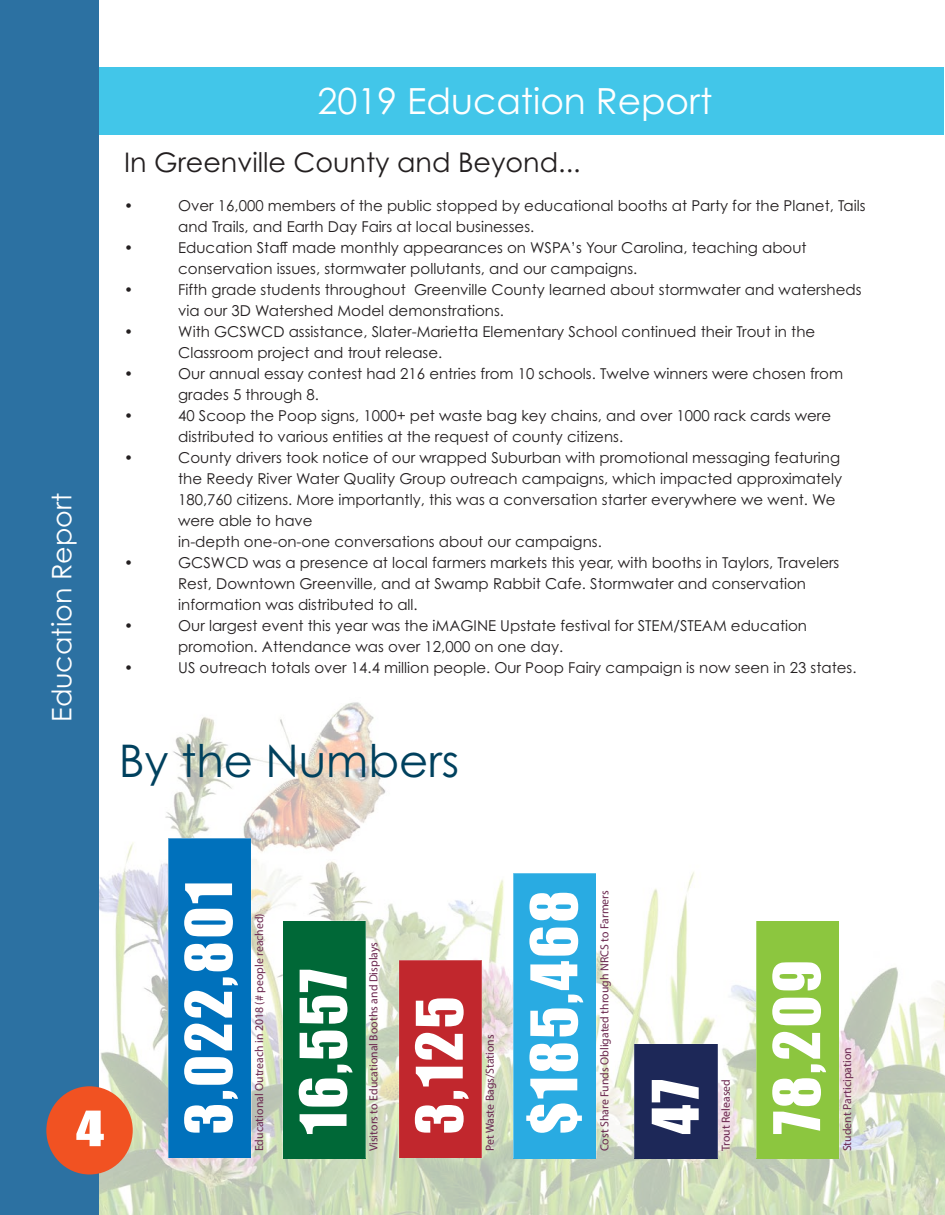
<style>
.page{position:relative;width:945px;height:1215px;background:#fff}
.page>*{position:absolute;margin:0;border:0;box-sizing:border-box;transform-origin:0 0}
.t1{font:59.4px "Impact";letter-spacing:.05em;color:#fff}
.t2{font:45px "Century Gothic Pro";color:#00415e}
.t3{font:45px "Impact";color:#fff;scale:1.25 1}
.t4{font:36px "Century Gothic Pro";color:#fff}
.t5{font:27px "Century Gothic Pro";color:#231f20}
.t6{font:27px "Century Gothic Pro";color:#fff}
.t7{font:15px/21px "Century Gothic Pro";color:#231f20}
.t8{font:11.7px "Myriad Pro";color:#6b284f}
</style>
<div class="page">
<img style="left:99px;top:702px;width:846px;height:513px">
<div style="left:86px;top:67px;width:858px;height:67px;background:#42c6e9"></div>
<div style="left:0;top:0;width:72px;height:1215px;background:#2c71a2"></div>
<div style="left:24px;top:0;width:75px;height:1215px;background:#2c71a2"></div>
<div style="left:46px;top:1086px;width:87px;height:88px;background:#f15222;border-radius:50%"></div>
<div style="left:168px;top:838px;width:83px;height:320px;background:#0071bc"></div>
<div style="left:283px;top:921px;width:83px;height:237px;background:#006837"></div>
<div style="left:399px;top:960px;width:83px;height:198px;background:#c1272d"></div>
<div style="left:513px;top:873px;width:84px;height:285px;background:#29abe2"></div>
<div style="left:635px;top:1044px;width:83px;height:114px;background:#1d2858"></div>
<div style="left:756px;top:921px;width:83px;height:237px;background:#8cc63f"></div>
<p class="t6" style="left:45px;top:722px;width:230px;rotate:-90deg">Education Report</p>
<p class="t4" style="left:317px;top:79px;width:396px">2019 Education Report</p>
<p class="t5" style="left:124px;top:146px;width:458px">In Greenville County and Beyond...</p>
<p class="t7" style="left:124px;top:195px;width:11px">•</p>
<p class="t7" style="left:178px;top:195px;width:689px">Over 16,000 members of the public stopped by educational booths at Party for the Planet, Tails and Trails, and Earth Day Fairs at local businesses.</p>
<p class="t7" style="left:124px;top:237px;width:11px">•</p>
<p class="t7" style="left:178px;top:237px;width:630px">Education Staff made monthly appearances on WSPA’s Your Carolina, teaching about conservation issues, stormwater pollutants, and our campaigns.</p>
<p class="t7" style="left:124px;top:279px;width:11px">•</p>
<p class="t7" style="left:178px;top:279px;width:685px">Fifth grade students throughout Greenville County learned about stormwater and watersheds via our 3D Watershed Model demonstrations.</p>
<p class="t7" style="left:124px;top:321px;width:11px">•</p>
<p class="t7" style="left:178px;top:321px;width:639px">With GCSWCD assistance, Slater-Marietta Elementary School continued their Trout in the<br>Classroom project and trout release.</p>
<p class="t7" style="left:124px;top:363px;width:11px">•</p>
<p class="t7" style="left:178px;top:363px;width:666px">Our annual essay contest had 216 entries from 10 schools. Twelve winners were chosen from grades 5 through 8.</p>
<p class="t7" style="left:124px;top:405px;width:11px">•</p>
<p class="t7" style="left:178px;top:405px;width:654px">40 Scoop the Poop signs, 1000+ pet waste bag key chains, and over 1000 rack cards were distributed to various entities at the request of county citizens.</p>
<p class="t7" style="left:124px;top:447px;width:11px">•</p>
<p class="t7" style="left:178px;top:447px;width:665px">County drivers took notice of our wrapped Suburban with promotional messaging featuring the Reedy River Water Quality Group outreach campaigns, which impacted approximately 180,760 citizens. More importantly, this was a conversation starter everywhere we went. We were able to have<br>in-depth one-on-one conversations about our campaigns.</p>
<p class="t7" style="left:124px;top:552px;width:11px">•</p>
<p class="t7" style="left:178px;top:552px;width:663px">GCSWCD was a presence at local farmers markets this year, with booths in Taylors, Travelers<br>Rest, Downtown Greenville, and at Swamp Rabbit Cafe. Stormwater and conservation information was distributed to all.</p>
<p class="t7" style="left:124px;top:615px;width:11px">•</p>
<p class="t7" style="left:178px;top:615px;width:630px">Our largest event this year was the iMAGINE Upstate festival for STEM/STEAM education promotion. Attendance was over 12,000 on one day.</p>
<p class="t7" style="left:124px;top:657px;width:11px">•</p>
<p class="t7" style="left:178px;top:657px;width:680px">US outreach totals over 14.4 million people. Our Poop Fairy campaign is now seen in 23 states.</p>
<p class="t2" style="left:119px;top:734px;width:342px">By the Numbers</p>
<p class="t3" style="left:76px;top:1094px;width:24px">4</p>
<p class="t1" style="left:163px;top:1134px;width:255px;rotate:-90deg">3,022,801</p>
<p class="t8" style="left:252px;top:1151px;width:240px;rotate:-90deg">Educational Outreach in 2018 (# people reached)</p>
<p class="t1" style="left:277px;top:1134px;width:167px;rotate:-90deg">16,557</p>
<p class="t8" style="left:366px;top:1151px;width:211px;rotate:-90deg">Visitors to Educational Booths and Displays</p>
<p class="t1" style="left:393px;top:1134px;width:139px;rotate:-90deg">3,125</p>
<p class="t8" style="left:483px;top:1151px;width:118px;rotate:-90deg">Pet Waste Bags/Stations</p>
<p class="t1" style="left:508px;top:1134px;width:245px;rotate:-90deg">$185,468</p>
<p class="t8" style="left:597px;top:1151px;width:263px;rotate:-90deg">Cost Share Funds Obligated through NRCS to Farmers</p>
<p class="t1" style="left:629px;top:1134px;width:56px;rotate:-90deg">47</p>
<p class="t8" style="left:719px;top:1151px;width:74px;rotate:-90deg">Trout Released</p>
<p class="t1" style="left:751px;top:1134px;width:176px;rotate:-90deg">78,209</p>
<p class="t8" style="left:840px;top:1151px;width:105px;rotate:-90deg">Student Participation</p>
</div>
